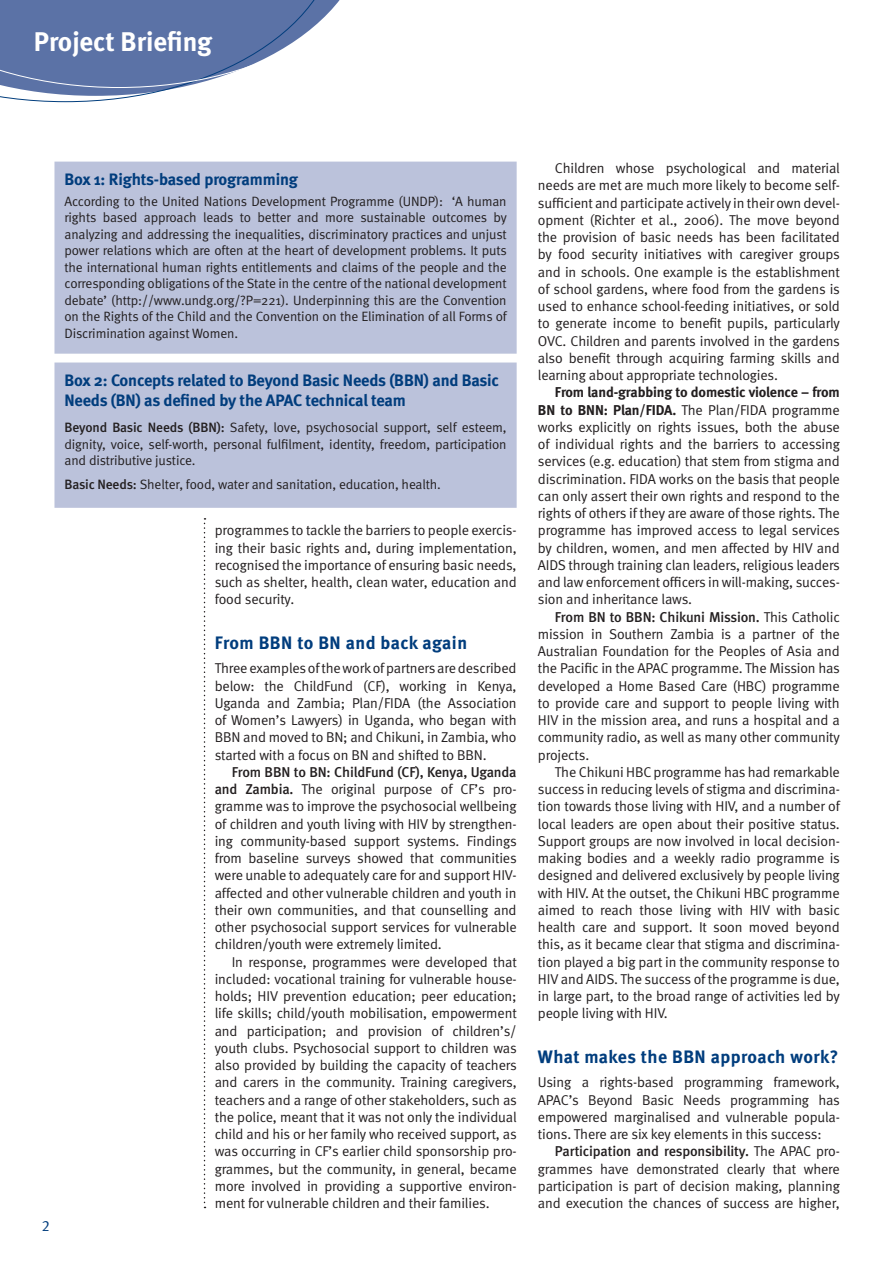
<style>
.page{position:relative;width:893px;height:1263px;background:#fff}
.page>*{position:absolute;margin:0;border:0;box-sizing:border-box;transform-origin:0 0}
.main_strap{font:700 27px "Meta";color:#fff}
._4_Subhead{font:700 18px "Meta";letter-spacing:.025em;color:#013d7d}
.b3_Box_head{font:700 16.5px/19.8px "Meta";letter-spacing:-.01em;color:#013d7d}
.t1{font:15px "Meta Normal Expert";color:#013d7d}
._1_Body_text{font:14.25px/17.2px "Meta Normal";letter-spacing:-.01em;color:#231f20;text-align:justify}
._2_Body_no_indent{font:14.25px/17.2px "Meta Normal";letter-spacing:-.01em;color:#231f20;text-align:justify}
.b2_Box_text_no_inden{font:13.5px/16.5px "Meta Normal";letter-spacing:-.01em;color:#231f20;text-align:justify}
.s1{font-family:"Meta";font-weight:500}
.s2{font-family:"Meta";font-weight:700}
</style>
<div class="page">
<svg style="left:0;top:0;width:340px;height:102px"></svg>
<svg style="left:204px;top:518px;width:1px;height:690px"></svg>
<div style="left:55px;top:162px;width:461px;height:191px;background:#bbc2db"></div>
<div style="left:54px;top:162px;width:463px;height:192px;border:2px solid #bbc2db"></div>
<div style="left:55px;top:363px;width:461px;height:144px;background:#bbc2db"></div>
<div style="left:54px;top:362px;width:463px;height:146px;border:2px solid #bbc2db"></div>
<p class="main_strap" style="left:34px;top:25px;width:180px">Project Briefing</p>
<p class="t1" style="left:42px;top:1218px;width:9px">2</p>
<p class="b3_Box_head" style="left:64px;top:169px;width:235px">Box 1: Rights-based programming</p>
<p class="b2_Box_text_no_inden" style="left:64px;top:193px;width:444px">According to the United Nations Development Programme (UNDP): ‘A human rights based approach leads to better and more sustainable outcomes by analyzing and addressing the inequalities, discriminatory practices and unjust power relations which are often at the heart of development problems. It puts the international human rights entitlements and claims of the people and the corresponding obligations of the State in the centre of the national development debate’ (http://www.undg.org/?P=221). Underpinning this are the Convention on the Rights of the Child and the Convention on the Elimination of all Forms of Discrimination against Women.</p>
<p class="b3_Box_head" style="left:64px;top:370px;width:436px">Box 2: Concepts related to Beyond Basic Needs (BBN) and Basic<br>Needs (BN) as defined by the APAC technical team</p>
<p class="b2_Box_text_no_inden" style="left:64px;top:419px;width:444px"><span class="s1">Beyond Basic Needs (BBN):</span> Safety, love, psychosocial support, self esteem, dignity, voice, self-worth, personal fulfilment, identity, freedom, participation and distributive justice.</p>
<p class="b2_Box_text_no_inden" style="left:64px;top:476px;width:378px"><span class="s1">Basic Needs:</span> Shelter, food, water and sanitation, education, health.</p>
<p class="_1_Body_text" style="left:215px;top:522px;width:303px">programmes to tackle the barriers to people exercis&shy;ing their basic rights and, during implementation, recognised the importance of ensuring basic needs, such as shelter, health, clean water, education and food security.</p>
<p class="_4_Subhead" style="left:215px;top:631px;width:254px">From BBN to BN and back again</p>
<p class="_2_Body_no_indent" style="left:215px;top:660px;width:303px">Three examples of the work of partners are described below: the ChildFund (CF), working in Kenya, Uganda and Zambia; Plan/FIDA (the Association of Women’s Lawyers) in Uganda, who began with BBN and moved to BN; and Chikuni, in Zambia, who started with a focus on BN and shifted to BBN.</p>
<p class="_1_Body_text" style="left:215px;top:763px;width:304px;text-indent:17px"><span class="s1">From BBN to BN: ChildFund (CF), Kenya, Uganda and Zambia.</span> The original purpose of CF’s pro&shy;gramme was to improve the psychosocial wellbeing of children and youth living with HIV by strengthen&shy;ing community-based support systems. Findings from baseline surveys showed that communities were unable to adequately care for and support HIV&shy;affected and other vulnerable children and youth in their own communities, and that counselling and other psychosocial support services for vulnerable children/youth were extremely limited.</p>
<p class="_1_Body_text" style="left:215px;top:953px;width:304px;text-indent:17px">In response, programmes were developed that included: vocational training for vulnerable house&shy;holds; HIV prevention education; peer education; life skills; child/youth mobilisation, empowerment and participation; and provision of children’s/ youth clubs. Psychosocial support to children was also provided by building the capacity of teachers and carers in the community. Training caregivers, teachers and a range of other stakeholders, such as the police, meant that it was not only the individual child and his or her family who received support, as was occurring in CF’s earlier child sponsorship pro&shy;grammes, but the community, in general, became more involved in providing a supportive environ&shy;ment for vulnerable children and their families.</p>
<p class="_1_Body_text" style="left:538px;top:159px;width:304px;text-indent:17px">Children whose psychological and material needs are met are much more likely to become self&shy;sufficient and participate actively in their own devel&shy;opment (Richter et al., 2006). The move beyond the provision of basic needs has been facilitated by food security initiatives with caregiver groups and in schools. One example is the establishment of school gardens, where food from the gardens is used to enhance school-feeding initiatives, or sold to generate income to benefit pupils, particularly OVC. Children and parents involved in the gardens also benefit through acquiring farming skills and learning about appropriate technologies.</p>
<p class="_1_Body_text" style="left:538px;top:384px;width:304px;text-indent:17px"><span class="s2">From land-grabbing to domestic violence – from BN to BNN: Plan/FIDA.</span> The Plan/FIDA programme works explicitly on rights issues, both the abuse of individual rights and the barriers to accessing services (e.g. education) that stem from stigma and discrimination. FIDA works on the basis that people can only assert their own rights and respond to the rights of others if they are aware of those rights. The programme has improved access to legal services by children, women, and men affected by HIV and AIDS through training clan leaders, religious leaders and law enforcement officers in will-making, succes&shy;sion and inheritance laws.</p>
<p class="_1_Body_text" style="left:538px;top:608px;width:304px;text-indent:17px"><span class="s1">From BN to BBN: Chikuni Mission.</span> This Catholic mission in Southern Zambia is a partner of the Australian Foundation for the Peoples of Asia and the Pacific in the APAC programme. The Mission has developed a Home Based Care (HBC) programme to provide care and support to people living with HIV in the mission area, and runs a hospital and a community radio, as well as many other community projects.</p>
<p class="_1_Body_text" style="left:538px;top:763px;width:304px;text-indent:17px">The Chikuni HBC programme has had remarkable success in reducing levels of stigma and discrimina&shy;tion towards those living with HIV, and a number of local leaders are open about their positive status.<br>Support groups are now involved in local decision&shy;making bodies and a weekly radio programme is designed and delivered exclusively by people living with HIV. At the outset, the Chikuni HBC programme aimed to reach those living with HIV with basic health care and support. It soon moved beyond this, as it became clear that stigma and discrimina&shy;tion played a big part in the community response to HIV and AIDS. The success of the programme is due, in large part, to the broad range of activities led by people living with HIV.</p>
<p class="_4_Subhead" style="left:538px;top:1045px;width:302px">What makes the BBN approach work?</p>
<p class="_2_Body_no_indent" style="left:538px;top:1074px;width:304px">Using a rights-based programming framework, APAC’s Beyond Basic Needs programming has empowered marginalised and vulnerable popula&shy;tions. There are six key elements in this success:</p>
<p class="_1_Body_text" style="left:538px;top:1143px;width:303px;text-indent:17px"><span class="s1">Participation and responsibility.</span> The APAC pro&shy;grammes have demonstrated clearly that where participation is part of decision making, planning and execution the chances of success are higher,</p>
</div>
